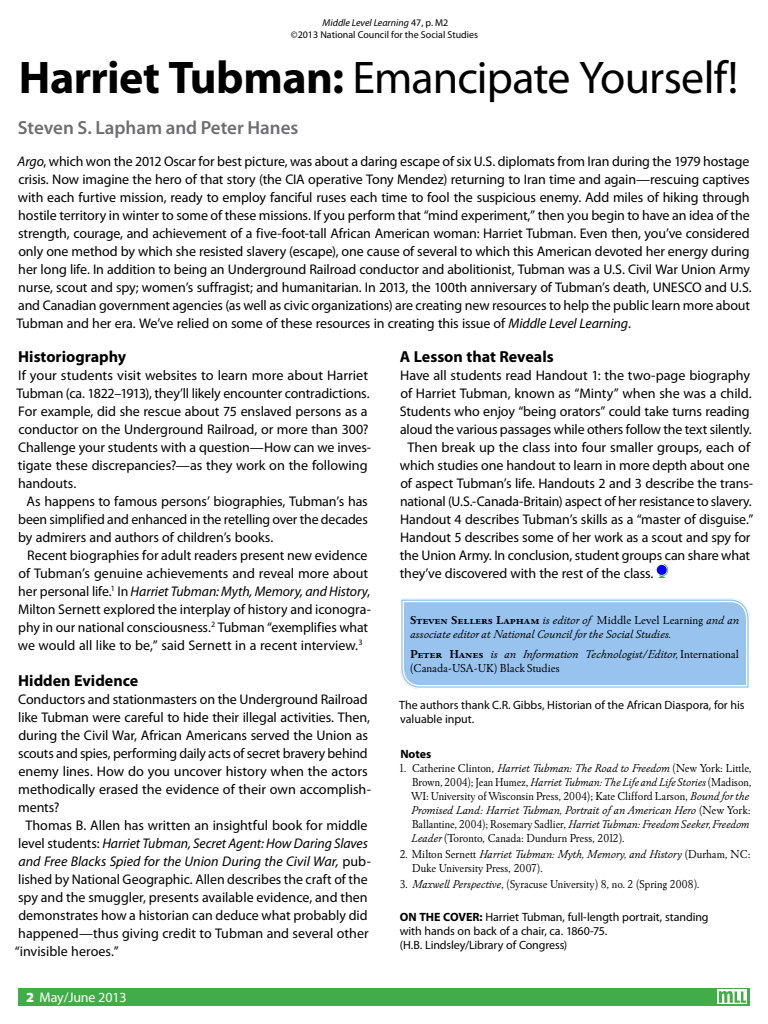
<style>
.page{position:relative;width:768px;height:1024px;background:#fff}
.page>*{position:absolute;margin:0;border:0;box-sizing:border-box;transform-origin:0 0}
.t1{font:46px "Myriad Pro";letter-spacing:-.02em;color:#000}
.t2{font:600 19px "Myriad Pro";color:#6d6e71}
.t3{font:700 16px "Myriad Pro";color:#000}
.t4{font:14px/18px "Myriad Pro";letter-spacing:-.005em;color:#000}
.t5{font:italic 14px "Myriad Pro";letter-spacing:-.005em;color:#000}
.t6{font:14px "Myriad Pro";letter-spacing:-.01em;color:#fff}
.t7{font:12px/14px "Winchester New ITC";color:#000}
.t8{font:12px/14px "Myriad Pro";letter-spacing:-.005em;color:#000}
.t9{font:italic 12px/20px "Winchester New ITC";color:#000}
.t10{font:12px "Winchester New ITC Bold SC";letter-spacing:-.005em;color:#000}
.t11{font:700 12px "Myriad Pro";color:#000}
.t12{font:10px/12px "Myriad Pro";color:#000;text-align:center}
.s1{font-style:italic}
.s2{font-weight:700}
.s3{font-style:normal}
.s4{font-family:"Winchester New ITC";font-style:italic}
.s5{font-family:"Winchester New ITC"}
.s6{font-family:"Winchester New ITC Bold SC";font-style:normal}
.s7{font-weight:900}
</style>
<div class="page">
<div style="left:630px;top:988px;width:120px;height:18px;background:#41ad49"></div>
<div style="left:18px;top:988px;width:724px;height:18px;background:#41ad49"></div>
<div style="left:717px;top:990px;width:30px;height:14px;background:#e8f5e9"></div>
<svg style="left:719px;top:991px;width:27px;height:12px"></svg>
<svg style="left:659px;top:564px;width:10px;height:14px"></svg>
<div style="left:657px;top:565px;width:10px;height:10px;background:#00f;border-radius:50%"></div>
<svg style="left:400px;top:598px;width:350px;height:91px"></svg>
<svg style="left:402px;top:600px;width:346px;height:87px;background:#9bc5ee"></svg>
<p class="t12" style="left:291px;top:16px;width:189px"><span class="s1">Middle Level Learning</span> 47, p. M2<br>©2013 National Council for the Social Studies</p>
<h1 class="t1" style="left:19px;top:49px;width:721px"><span class="s2">Harriet Tubman:</span> Emancipate Yourself!</h1>
<h2 class="t2" style="left:18px;top:115px;width:282px">Steven S. Lapham and Peter Hanes</h2>
<p class="t4" style="left:16px;top:152px;width:737px"><span class="s1">Argo</span>, which won the 2012 Oscar for best picture, was about a daring escape of six U.S. diplomats from Iran during the 1979 hostage crisis. Now imagine the hero of that story (the CIA operative Tony Mendez) returning to Iran time and again—rescuing captives with each furtive mission, ready to employ fanciful ruses each time to fool the suspicious enemy. Add miles of hiking through hostile territory in winter to some of these missions. If you perform that “mind experiment,” then you begin to have an idea of the strength, courage, and achievement of a five-foot-tall African American woman: Harriet Tubman. Even then, you’ve considered only one method by which she resisted slavery (escape), one cause of several to which this American devoted her energy during her long life. In addition to being an Underground Railroad conductor and abolitionist, Tubman was a U.S. Civil War Union Army nurse, scout and spy; women’s suffragist; and humanitarian. In 2013, the 100th anniversary of Tubman’s death, UNESCO and U.S. and Canadian government agencies (as well as civic organizations) are creating new resources to help the public learn more about Tubman and her era. We’ve relied on some of these resources in creating this issue of <span class="s1">Middle Level Learning</span>.</p>
<p class="t3" style="left:18px;top:346px;width:109px">Historiography</p>
<p class="t4" style="left:16px;top:366px;width:356px">If your students visit websites to learn more about Harriet Tubman (ca. 1822–1913), they’ll likely encounter contradictions.<br>For example, did she rescue about 75 enslaved persons as a conductor on the Underground Railroad, or more than 300?<br>Challenge your students with a question—How can we inves&shy;tigate these discrepancies?—as they work on the following handouts.</p>
<p class="t4" style="left:18px;top:492px;width:351px;text-align:justify;text-indent:8px">As happens to famous persons’ biographies, Tubman’s has been simplified and enhanced in the retelling over the decades by admirers and authors of children’s books.</p>
<p class="t4" style="left:18px;top:546px;width:355px;text-align:center">Recent biographies for adult readers present new evidence of Tubman’s genuine achievements and reveal more about her personal life.<sup>1</sup> In <span class="s1">Harriet Tubman: Myth, Memory, and History</span>, Milton Sernett explored the interplay of history and iconogra&shy;phy in our national consciousness.<sup>2</sup> Tubman “exemplifies what we would all like to be,” said Sernett in a recent interview.<sup>3</sup></p>
<p class="t3" style="left:18px;top:670px;width:121px">Hidden Evidence</p>
<p class="t4" style="left:18px;top:690px;width:351px">Conductors and stationmasters on the Underground Railroad</p>
<p class="t4" style="left:18px;top:708px;width:353px">like Tubman were careful to hide their illegal activities. Then,</p>
<p class="t4" style="left:18px;top:726px;width:351px">during the Civil War, African Americans served the Union as</p>
<p class="t4" style="left:18px;top:744px;width:351px">scouts and spies, performing daily acts of secret bravery behind</p>
<p class="t4" style="left:18px;top:762px;width:351px">enemy lines. How do you uncover history when the actors</p>
<p class="t4" style="left:18px;top:780px;width:354px">methodically erased the evidence of their own accomplish-</p>
<p class="t4" style="left:18px;top:798px;width:43px">ments?</p>
<p class="t4" style="left:25px;top:816px;width:344px">Thomas B. Allen has written an insightful book for middle</p>
<p class="t5" style="left:18px;top:835px;width:351px"><span class="s3">level students:</span> Harriet Tubman, Secret Agent: How Daring Slaves</p>
<p class="t5" style="left:18px;top:853px;width:354px">and Free Blacks Spied for the Union During the Civil War, <span class="s3">pub-</span></p>
<p class="t4" style="left:18px;top:870px;width:351px">lished by National Geographic. Allen describes the craft of the</p>
<p class="t4" style="left:18px;top:888px;width:351px">spy and the smuggler, presents available evidence, and then</p>
<p class="t4" style="left:18px;top:906px;width:351px">demonstrates how a historian can deduce what probably did</p>
<p class="t4" style="left:18px;top:924px;width:352px">happened—thus giving credit to Tubman and several other</p>
<p class="t4" style="left:15px;top:942px;width:105px">“invisible heroes.”</p>
<p class="t3" style="left:400px;top:346px;width:155px">A Lesson that Reveals</p>
<p class="t4" style="left:400px;top:366px;width:351px">Have all students read Handout 1: the two-page biography</p>
<p class="t4" style="left:400px;top:384px;width:353px">of Harriet Tubman, known as “Minty” when she was a child.</p>
<p class="t4" style="left:400px;top:402px;width:351px">Students who enjoy “being orators” could take turns reading</p>
<p class="t4" style="left:400px;top:420px;width:353px">aloud the various passages while others follow the text silently.</p>
<p class="t4" style="left:407px;top:438px;width:344px">Then break up the class into four smaller groups, each of</p>
<p class="t4" style="left:400px;top:456px;width:351px">which studies one handout to learn in more depth about one</p>
<p class="t4" style="left:400px;top:474px;width:354px">of aspect Tubman’s life. Handouts 2 and 3 describe the trans-</p>
<p class="t4" style="left:400px;top:492px;width:353px">national (U.S.-Canada-Britain) aspect of her resistance to slavery.</p>
<p class="t4" style="left:400px;top:510px;width:355px">Handout 4 describes Tubman’s skills as a “master of disguise.”</p>
<p class="t4" style="left:400px;top:528px;width:352px">Handout 5 describes some of her work as a scout and spy for</p>
<p class="t4" style="left:400px;top:546px;width:352px">the Union Army. In conclusion, student groups can share what</p>
<p class="t4" style="left:400px;top:564px;width:255px">they’ve discovered with the rest of the class.</p>
<p class="t10" style="left:410px;top:613px;width:330px">Steven Sellers Lapham <span class="s4">is editor of</span> <span class="s5">Middle Level Learning</span> <span class="s4">and an</span></p>
<p class="t9" style="left:410px;top:624px;width:330px">associate editor at National Council for the Social Studies.<br><span class="s6">Peter Hanes</span> is an Information Technologist/Editor, <span class="s3">International</span></p>
<p class="t7" style="left:410px;top:661px;width:151px">(Canada-USA-UK) Black Studies</p>
<p class="t8" style="left:399px;top:697px;width:347px">The authors thank C.R. Gibbs, Historian of the African Diaspora, for his valuable input.</p>
<p class="t11" style="left:400px;top:746px;width:33px">Notes</p>
<p class="t7" style="left:411px;top:761px;width:342px;text-indent:-12px">1. Catherine Clinton, <span class="s1">Harriet Tubman: The Road to Freedom</span> (New York: Little, Brown, 2004); Jean Humez, <span class="s1">Harriet Tubman: The Life and Life Stories</span> (Madison, WI: University of Wisconsin Press, 2004); Kate Clifford Larson, <span class="s1">Bound for the Promised Land: Harriet Tubman, Portrait of an American Hero</span> (New York:<br>Ballantine, 2004); Rosemary Sadlier, <span class="s1">Harriet Tubman: Freedom Seeker, Freedom Leader</span> (Toronto, Canada: Dundurn Press, 2012).</p>
<p class="t7" style="left:412px;top:847px;width:340px;text-indent:-12px">2. Milton Sernett <span class="s1">Harriet Tubman: Myth, Memory, and History</span> (Durham, NC:<br>Duke University Press, 2007).</p>
<p class="t7" style="left:400px;top:876px;width:301px">3. <span class="s1">Maxwell Perspective</span>, (Syracuse University) 8, no. 2 (Spring 2008).</p>
<p class="t8" style="left:400px;top:910px;width:310px"><span class="s2">ON THE COVER:</span> Harriet Tubman, full-length portrait, standing with hands on back of a chair, ca. 1860-75.<br>(H.B. Lindsley/Library of Congress)</p>
<p class="t6" style="left:26px;top:989px;width:102px"><span class="s7">2</span> May/June 2013</p>
</div>
